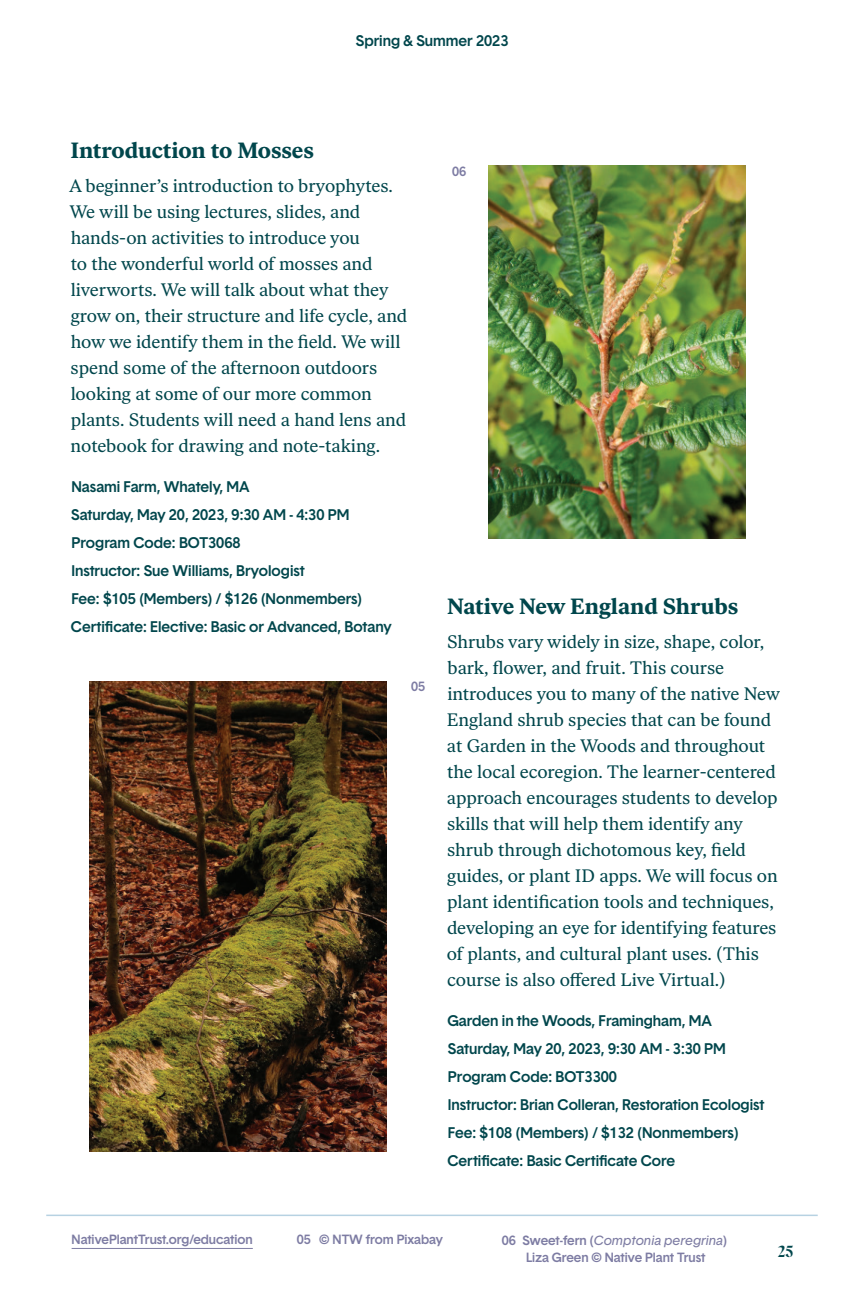
<style>
.page{position:relative;width:864px;height:1296px;background:#fff}
.page>*{position:absolute;margin:0;border:0;box-sizing:border-box;transform-origin:0 0}
.Course_headline{font:700 22px "Ivar Text";letter-spacing:-.005em;color:#00464c}
.Course_description{font:18px/26px "Ivar Text";letter-spacing:-.005em;color:#00464c}
.t1{font:16px "Eksell Display Large";color:#00464c}
.Course_info{font:500 15px "Basetica";color:#00464c}
.Caption_number-right{font:500 13px/17px "Basetica";color:#7d7ca3;text-align:center}
.s1{font-weight:400;font-style:italic}
</style>
<div class="page">
<hr style="left:72px;top:1248px;width:181px;height:1px;background:#7d7ca3">
<hr style="left:46px;top:1215px;width:772px;height:1px;background:#b7d2e2">
<img style="left:89px;top:681px;width:298px;height:471px">
<img style="left:489px;top:166px;width:257px;height:373px">
<p class="Course_info" style="left:356px;top:32px;width:154px">Spring &amp; Summer 2023</p>
<p class="Course_headline" style="left:70px;top:137px;width:245px">Introduction to Mosses</p>
<p class="Course_description" style="left:69px;top:173px;width:340px">A beginner’s introduction to bryophytes.<br>We will be using lectures, slides, and hands-on activities to introduce you<br>to the wonderful world of mosses and liverworts. We will talk about what they grow on, their structure and life cycle, and how we identify them in the field. We will spend some of the afternoon outdoors looking at some of our more common plants. Students will need a hand lens and notebook for drawing and note-taking.</p>
<p class="Course_info" style="left:71px;top:479px;width:180px">Nasami Farm, Whately, MA</p>
<p class="Course_info" style="left:71px;top:507px;width:280px">Saturday, May 20, 2023, 9:30 AM - 4:30 PM</p>
<p class="Course_info" style="left:71px;top:535px;width:171px">Program Code: BOT3068</p>
<p class="Course_info" style="left:71px;top:563px;width:235px">Instructor: Sue Williams, Bryologist</p>
<p class="Course_info" style="left:71px;top:591px;width:292px">Fee: $105 (Members) / $126 (Nonmembers)</p>
<p class="Course_info" style="left:71px;top:619px;width:322px">Certificate: Elective: Basic or Advanced, Botany</p>
<p class="Caption_number-right" style="left:411px;top:678px;width:16px">05</p>
<p class="Caption_number-right" style="left:452px;top:162px;width:16px">06</p>
<p class="Course_headline" style="left:447px;top:593px;width:293px">Native New England Shrubs</p>
<p class="Course_description" style="left:447px;top:628px;width:335px">Shrubs vary widely in size, shape, color, bark, flower, and fruit. This course introduces you to many of the native New England shrub species that can be found at Garden in the Woods and throughout the local ecoregion. The learner-centered approach encourages students to develop skills that will help them identify any shrub through dichotomous key, field guides, or plant ID apps. We will focus on plant identification tools and techniques, developing an eye for identifying features of plants, and cultural plant uses. (This course is also offered Live Virtual.)</p>
<p class="Course_info" style="left:447px;top:1012px;width:266px">Garden in the Woods, Framingham, MA</p>
<p class="Course_info" style="left:448px;top:1040px;width:280px">Saturday, May 20, 2023, 9:30 AM - 3:30 PM</p>
<p class="Course_info" style="left:448px;top:1068px;width:171px">Program Code: BOT3300</p>
<p class="Course_info" style="left:448px;top:1096px;width:318px">Instructor: Brian Colleran, Restoration Ecologist</p>
<p class="Course_info" style="left:448px;top:1124px;width:292px">Fee: $108 (Members) / $132 (Nonmembers)</p>
<p class="Course_info" style="left:447px;top:1152px;width:229px">Certificate: Basic Certificate Core</p>
<p class="Caption_number-right" style="left:72px;top:1231px;width:183px">NativePlantTrust.org/education</p>
<p class="Caption_number-right" style="left:297px;top:1231px;width:147px">05 © NTW from Pixabay</p>
<p class="Caption_number-right" style="left:502px;top:1232px;width:227px">06 Sweet-fern (<span class="s1">Comptonia peregrina</span>)<br>Liza Green © Native Plant Trust</p>
<p class="t1" style="left:778px;top:1242px;width:16px">25</p>
</div>
